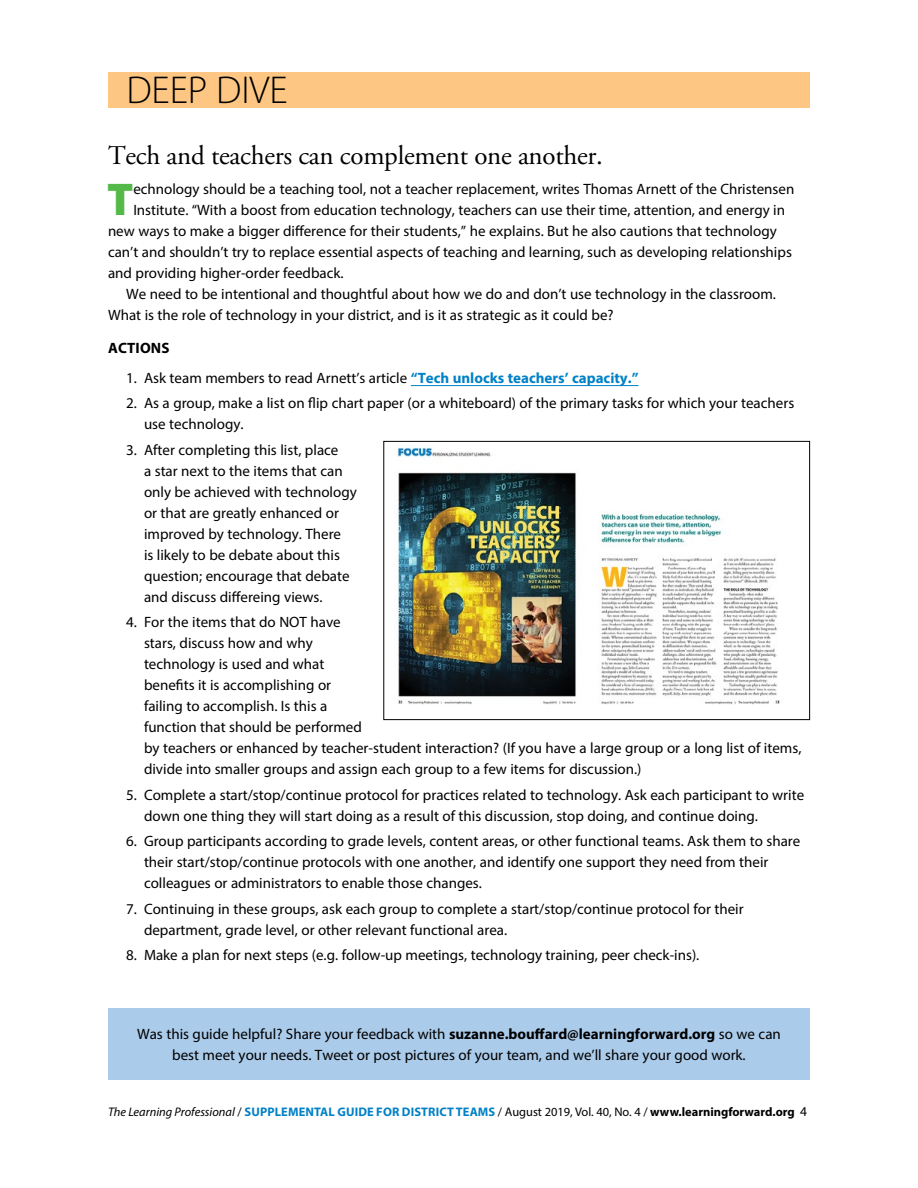
<style>
.page{position:relative;width:918px;height:1188px;background:#fff}
.page>*{position:absolute;margin:0;border:0;box-sizing:border-box;transform-origin:0 0}
.t1{font:900 46.2px "Myriad Pro";color:#54b948}
.t2{font:300 39px "Myriad Pro";color:#000}
.t3{font:27px "Adobe Garamond Pro";letter-spacing:-.01em;color:#000}
.t4{font:15px/21px "Myriad Pro";color:#000}
.t5{font:700 15px "Myriad Pro";letter-spacing:.01em;color:#000}
.t6{font:700 12.45px "Myriad Pro";letter-spacing:.01em;color:#0081c6}
.s1{font-weight:700;color:#0081c6}
.s2{font-weight:700}
.s3{font-weight:400;font-style:italic;color:#000}
.s4{font-weight:400;color:#000}
.s5{color:#000}
.s6{font-weight:400;font-size:13.5px;color:#000}
</style>
<div class="page">
<hr style="left:411px;top:385px;width:228px;height:1px;background:#0081c6">
<div style="left:108px;top:72px;width:702px;height:36px;background:#fdc783"></div>
<img style="left:397px;top:445px;width:383px;height:260px">
<div style="left:383px;top:441px;width:427px;height:279px;border:1px solid #000"></div>
<div style="left:108px;top:1008px;width:702px;height:72px;background:#abcbea"></div>
<h2 class="t2" style="left:126px;top:67px;width:163px">DEEP DIVE</h2>
<h3 class="t3" style="left:108px;top:139px;width:496px">Tech and teachers can complement one another.</h3>
<h1 class="t1" style="left:107px;top:168px;width:28px">T</h1>
<p class="t4" style="left:133px;top:178px;width:662px">echnology should be a teaching tool, not a teacher replacement, writes Thomas Arnett of the Christensen</p>
<p class="t4" style="left:133px;top:199px;width:653px">Institute. “With a boost from education technology, teachers can use their time, attention, and energy in</p>
<p class="t4" style="left:108px;top:220px;width:670px">new ways to make a bigger difference for their students,” he explains. But he also cautions that technology</p>
<p class="t4" style="left:108px;top:241px;width:685px">can’t and shouldn’t try to replace essential aspects of teaching and learning, such as developing relationships</p>
<p class="t4" style="left:108px;top:262px;width:237px">and providing higher-order feedback.</p>
<p class="t4" style="left:126px;top:283px;width:652px">We need to be intentional and thoughtful about how we do and don’t use technology in the classroom.</p>
<p class="t4" style="left:108px;top:304px;width:507px">What is the role of technology in your district, and is it as strategic as it could be?</p>
<p class="t5" style="left:108px;top:338px;width:63px">ACTIONS</p>
<p class="t4" style="left:126px;top:367px;width:514px">1. Ask team members to read Arnett’s article <span class="s1">“Tech unlocks teachers’ capacity.”</span></p>
<p class="t4" style="left:144px;top:392px;width:652px;text-indent:-18px">2. As a group, make a list on flip chart paper (or a whiteboard) of the primary tasks for which your teachers use technology.</p>
<p class="t4" style="left:144px;top:439px;width:214px;text-indent:-18px">3. After completing this list, place<br>a star next to the items that can only be achieved with technology or that are greatly enhanced or improved by technology. There<br>is likely to be debate about this question; encourage that debate and discuss differeing views.</p>
<p class="t4" style="left:144px;top:611px;width:659px;text-indent:-18px">4. For the items that do NOT have<br>stars, discuss how and why<br>technology is used and what<br>benefits it is accomplishing or<br>failing to accomplish. Is this a<br>function that should be performed<br>by teachers or enhanced by teacher-student interaction? (If you have a large group or a long list of items, divide into smaller groups and assign each group to a few items for discussion.)</p>
<p class="t4" style="left:144px;top:784px;width:662px;text-indent:-18px">5. Complete a start/stop/continue protocol for practices related to technology. Ask each participant to write down one thing they will start doing as a result of this discussion, stop doing, and continue doing.</p>
<p class="t4" style="left:144px;top:830px;width:658px;text-indent:-18px">6. Group participants according to grade levels, content areas, or other functional teams. Ask them to share their start/stop/continue protocols with one another, and identify one support they need from their colleagues or administrators to enable those changes.</p>
<p class="t4" style="left:144px;top:898px;width:601px;text-indent:-18px">7. Continuing in these groups, ask each group to complete a start/stop/continue protocol for their department, grade level, or other relevant functional area.</p>
<p class="t4" style="left:126px;top:944px;width:575px">8. Make a plan for next steps (e.g. follow-up meetings, technology training, peer check-ins).</p>
<p class="t4" style="left:137px;top:1023px;width:645px;text-align:center">Was this guide helpful? Share your feedback with <span class="s2">suzanne.bouffard@learningforward.org</span> so we can best meet your needs. Tweet or post pictures of your team, and we’ll share your good work.</p>
<p class="t6" style="left:108px;top:1104px;width:701px"><span class="s3">The Learning Professional</span> <span class="s4">/</span> SUPPLEMENTAL GUIDE FOR DISTRICT TEAMS <span class="s4">/ August 2019, Vol. 40, No. 4 /</span> <span class="s5">www.learningforward.org</span> <span class="s6">4</span></p>
</div>
